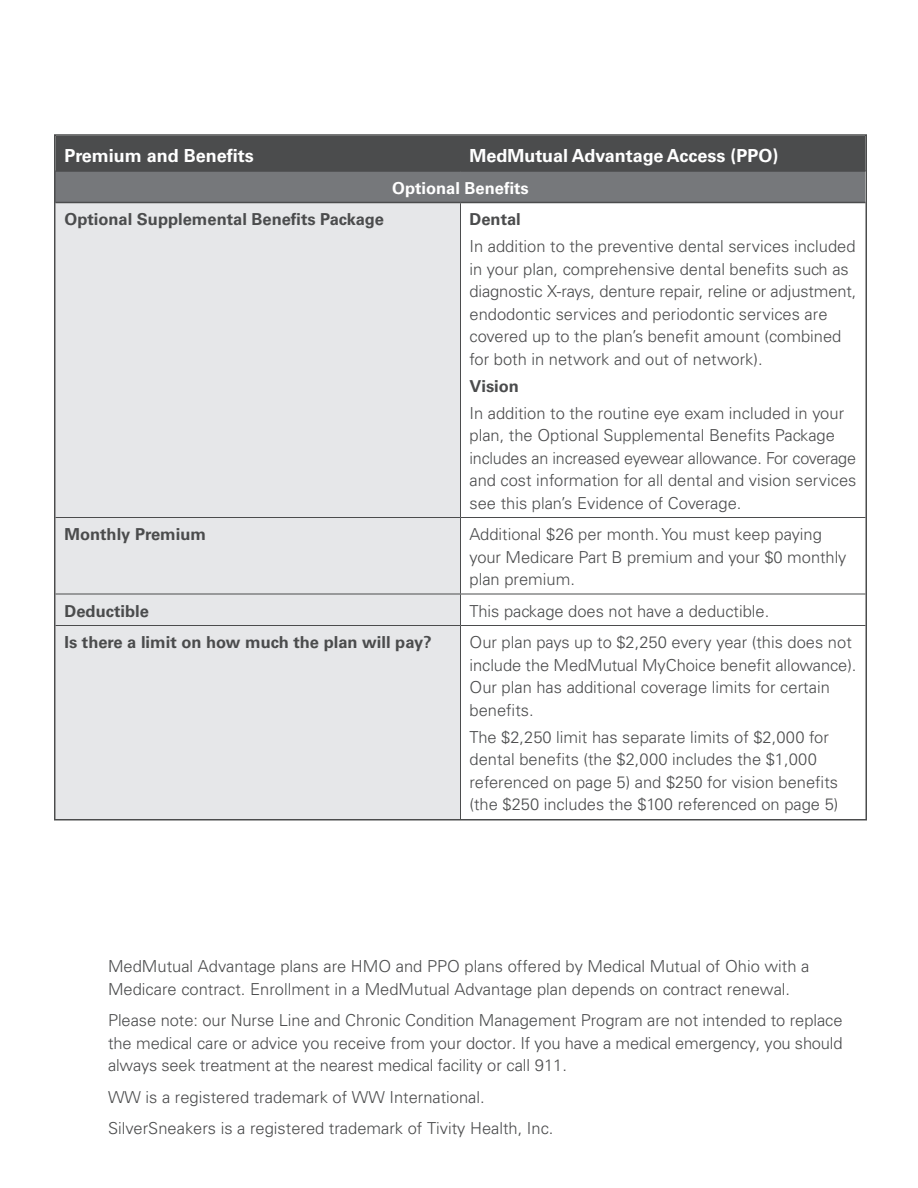
<style>
.page{position:relative;width:918px;height:1188px;background:#fff}
.page>*{position:absolute;margin:0;border:0;box-sizing:border-box;transform-origin:0 0}
.t1{font:700 18px "Univers LT Std";color:#fff}
.t2{font:300 16.5px/22.5px "Univers LT Std";color:#4b4c4d}
.t3{font:700 16.5px "Univers LT Std";color:#4b4c4d}
.t4{font:700 16.5px "Univers LT Std";color:#fff}
</style>
<div class="page">
<div style="left:57px;top:137px;width:807px;height:33px;background:#4b4c4d"></div>
<div style="left:56px;top:171px;width:810px;height:31px;background:#76787b"></div>
<div style="left:57px;top:203px;width:403px;height:614px;background:#e6e7e9"></div>
<hr style="left:460px;top:203px;width:1px;height:314px;background:#4b4c4d">
<hr style="left:460px;top:518px;width:1px;height:76px;background:#4b4c4d">
<hr style="left:460px;top:594px;width:1px;height:31px;background:#4b4c4d">
<hr style="left:460px;top:626px;width:1px;height:193px;background:#4b4c4d">
<hr style="left:56px;top:517px;width:404px;height:1px;background:#4b4c4d">
<hr style="left:460px;top:517px;width:406px;height:1px;background:#4b4c4d">
<hr style="left:56px;top:170px;width:404px;height:2px;background:#4b4c4d">
<hr style="left:460px;top:170px;width:406px;height:2px;background:#4b4c4d">
<hr style="left:56px;top:202px;width:404px;height:1px;background:#4b4c4d">
<hr style="left:460px;top:202px;width:406px;height:1px;background:#4b4c4d">
<hr style="left:56px;top:594px;width:404px;height:1px;background:#4b4c4d">
<hr style="left:460px;top:594px;width:406px;height:1px;background:#4b4c4d">
<hr style="left:56px;top:625px;width:404px;height:1px;background:#4b4c4d">
<hr style="left:460px;top:625px;width:406px;height:1px;background:#4b4c4d">
<p class="t1" style="left:64px;top:145px;width:191px">Premium and Benefits</p>
<p class="t1" style="left:470px;top:145px;width:311px">MedMutual Advantage Access (PPO)</p>
<p class="t4" style="left:392px;top:178px;width:138px">Optional Benefits</p>
<p class="t3" style="left:64px;top:210px;width:321px">Optional Supplemental Benefits Package</p>
<p class="t3" style="left:470px;top:210px;width:53px">Dental</p>
<p class="t2" style="left:470px;top:235px;width:389px">In addition to the preventive dental services included in your plan, comprehensive dental benefits such as diagnostic X-rays, denture repair, reline or adjustment, endodontic services and periodontic services are covered up to the plan’s benefit amount (combined for both in network and out of network).</p>
<p class="t3" style="left:470px;top:376px;width:51px">Vision</p>
<p class="t2" style="left:470px;top:401px;width:389px">In addition to the routine eye exam included in your plan, the Optional Supplemental Benefits Package includes an increased eyewear allowance. For coverage and cost information for all dental and vision services see this plan’s Evidence of Coverage.</p>
<p class="t3" style="left:64px;top:525px;width:143px">Monthly Premium</p>
<p class="t2" style="left:470px;top:523px;width:379px">Additional $26 per month. You must keep paying your Medicare Part B premium and your $0 monthly plan premium.</p>
<p class="t3" style="left:64px;top:601px;width:86px">Deductible</p>
<p class="t2" style="left:470px;top:599px;width:301px">This package does not have a deductible.</p>
<p class="t3" style="left:64px;top:633px;width:369px">Is there a limit on how much the plan will pay?</p>
<p class="t2" style="left:470px;top:631px;width:389px">Our plan pays up to $2,250 every year (this does not include the MedMutual MyChoice benefit allowance).<br>Our plan has additional coverage limits for certain benefits.</p>
<p class="t2" style="left:470px;top:725px;width:370px">The $2,250 limit has separate limits of $2,000 for dental benefits (the $2,000 includes the $1,000 referenced on page 5) and $250 for vision benefits (the $250 includes the $100 referenced on page 5)</p>
<p class="t2" style="left:108px;top:955px;width:703px">MedMutual Advantage plans are HMO and PPO plans offered by Medical Mutual of Ohio with a<br>Medicare contract. Enrollment in a MedMutual Advantage plan depends on contract renewal.</p>
<p class="t2" style="left:108px;top:1009px;width:736px;text-align:justify">Please note: our Nurse Line and Chronic Condition Management Program are not intended to replace the medical care or advice you receive from your doctor. If you have a medical emergency, you should always seek treatment at the nearest medical facility or call 911.</p>
<p class="t2" style="left:108px;top:1085px;width:378px">WW is a registered trademark of WW International.</p>
<p class="t2" style="left:108px;top:1117px;width:447px">SilverSneakers is a registered trademark of Tivity Health, Inc.</p>
</div>
